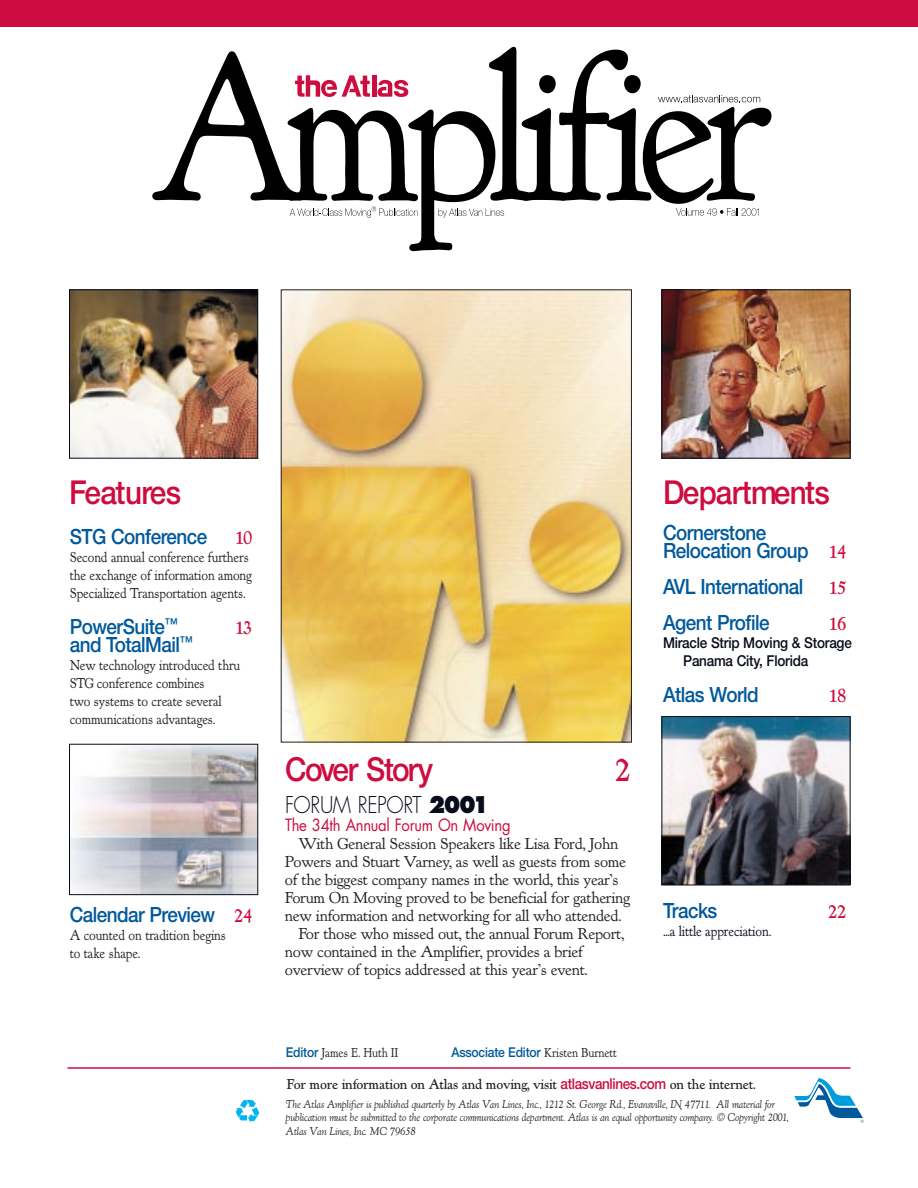
<style>
.page{position:relative;width:918px;height:1188px;background:#fff}
.page>*{position:absolute;margin:0;border:0;box-sizing:border-box;transform-origin:0 0}
.t1{font:36px "Kennerley Mdm";color:#cd0d40;scale:.9 1}
.t2{font:500 33px "Helvetica Neue";letter-spacing:-.015em;color:#cd0d40;scale:.9 1}
.t3{font:500 33px "Helvetica Neue";letter-spacing:-.045em;color:#cd0d40;scale:.9 1}
.t4{font:300 22.5px "Futura";letter-spacing:-.02em;color:#080d1b;scale:.9 1}
.t5{font:500 21px/18px "Helvetica Neue";letter-spacing:-.03em;color:#00599b;scale:.9 1}
.t6{font:21px "Kennerley Mdm";letter-spacing:-.075em;color:#cd0d40;scale:.9 1}
.t7{font:16.5px "Kennerley Rgl";letter-spacing:-.025em;color:#231f20}
.t8{font:16.5px "Futura";letter-spacing:-.02em;color:#cd0d40;scale:.9 1}
.t9{font:15px/18px "Kennerley Rgl";letter-spacing:-.015em;color:#231f20;scale:.9 1}
.t10{font:15px "Kennerley Mdm";letter-spacing:-.025em;color:#231f20;scale:.9 1}
.t11{font:500 15px/18px "Helvetica Neue";letter-spacing:-.015em;color:#080d1b;scale:.9 1}
.t12{font:15px "Kennerley Rgl";letter-spacing:-.015em;color:#080d1b;scale:.9 1}
.t13{font:500 13.5px "Helvetica Neue";letter-spacing:-.015em;color:#00599b;scale:.9 1}
.t14{font:13.5px "Kennerley Rgl";letter-spacing:-.015em;color:#231f20;scale:.9 1}
.t15{font:12px/13.5px "Kennerley Itl";letter-spacing:-.015em;color:#231f20;scale:.9 1}
.s1{font-family:"Kennerley Mdm";font-weight:400;color:#cd0d40}
.s2{font-weight:800}
.s3{font-family:"Helvetica Neue";font-weight:500;color:#00599b}
.s4{font-family:"Kennerley Rgl";font-weight:400;color:#231f20}
.s5{font-family:"Helvetica Neue";font-weight:500;color:#cd0d40}
</style>
<div class="page">
<div style="left:0;top:0;width:918px;height:27px;background:#cd0d40"></div>
<svg style="left:794px;top:1077px;width:70px;height:46px"></svg>
<svg style="left:152px;top:47px;width:619px;height:204px"></svg>
<svg style="left:236px;top:1100px;width:23px;height:23px"></svg>
<hr style="left:68px;top:1067px;width:782px;height:2px;background:#cd0d40">
<img style="left:283px;top:291px;width:347px;height:449px">
<div style="left:281px;top:289px;width:351px;height:453px;border:1px solid #231f20"></div>
<img style="left:664px;top:291px;width:184px;height:166px">
<div style="left:662px;top:289px;width:188px;height:170px;border:1px solid #080d1b"></div>
<img style="left:664px;top:718px;width:184px;height:165px">
<div style="left:662px;top:716px;width:188px;height:169px;border:1px solid #080d1b"></div>
<img style="left:71px;top:291px;width:185px;height:166px">
<div style="left:69px;top:289px;width:189px;height:170px;border:1px solid #080d1b"></div>
<img style="left:71px;top:746px;width:185px;height:147px">
<div style="left:69px;top:744px;width:189px;height:151px;border:1px solid #080d1b"></div>
<h2 class="t2" style="left:69px;top:480px;width:126px">Features</h2>
<h2 class="t2" style="left:663px;top:480px;width:187px">Departments</h2>
<p class="t5" style="left:70px;top:529px;width:154px">STG Conference</p>
<p class="t6" style="left:235px;top:529px;width:21px">10</p>
<p class="t9" style="left:70px;top:549px;width:204px">Second annual conference furthers the exchange of information among<br>Specialized Transportation agents.</p>
<p class="t5" style="left:70px;top:619px;width:122px">PowerSuite<sup>™</sup></p>
<p class="t6" style="left:235px;top:619px;width:21px">13</p>
<p class="t5" style="left:70px;top:637px;width:138px">and TotalMail<sup>™</sup></p>
<p class="t9" style="left:70px;top:657px;width:191px">New technology introduced thru<br>STG conference combines<br>two systems to create several communications advantages.</p>
<p class="t5" style="left:70px;top:907px;width:205px">Calendar Preview <span class="s1">24</span></p>
<p class="t9" style="left:70px;top:927px;width:175px">A counted on tradition begins to take shape.</p>
<h2 class="t3" style="left:285px;top:758px;width:166px">Cover Story</h2>
<h1 class="t1" style="left:615px;top:756px;width:19px">2</h1>
<h3 class="t4" style="left:285px;top:794px;width:229px">FORUM REPORT <span class="s2">2001</span></h3>
<p class="t8" style="left:285px;top:817px;width:252px">The 34th Annual Forum On Moving</p>
<p class="t7" style="left:298px;top:837px;width:321px">With General Session Speakers like Lisa Ford, John</p>
<p class="t7" style="left:285px;top:855px;width:343px">Powers and Stuart Varney, as well as guests from some</p>
<p class="t7" style="left:285px;top:873px;width:335px">of the biggest company names in the world, this year’s</p>
<p class="t7" style="left:285px;top:891px;width:347px">Forum On Moving proved to be beneficial for gathering</p>
<p class="t7" style="left:285px;top:909px;width:338px">new information and networking for all who attended.</p>
<p class="t7" style="left:298px;top:927px;width:327px">For those who missed out, the annual Forum Report,</p>
<p class="t7" style="left:285px;top:945px;width:300px">now contained in the Amplifier, provides a brief</p>
<p class="t7" style="left:285px;top:963px;width:304px">overview of topics addressed at this year’s event.</p>
<p class="t14" style="left:286px;top:1047px;width:127px"><span class="s3">Editor</span> James E. Huth II</p>
<p class="t13" style="left:451px;top:1047px;width:185px">Associate Editor <span class="s4">Kristen Burnett</span></p>
<p class="t5" style="left:663px;top:525px;width:205px">Cornerstone<br>Relocation Group <span class="s1">14</span></p>
<p class="t5" style="left:663px;top:570px;width:205px;line-height:36px">AVL International <span class="s1">15<br></span>Agent Profile</p>
<p class="t6" style="left:829px;top:615px;width:21px">16</p>
<p class="t11" style="left:683px;top:635px;width:189px;text-indent:-20px">Miracle Strip Moving &amp; Storage<br>Panama City, Florida</p>
<p class="t5" style="left:663px;top:687px;width:108px">Atlas World</p>
<p class="t6" style="left:829px;top:687px;width:21px">18</p>
<p class="t5" style="left:663px;top:903px;width:62px">Tracks</p>
<p class="t6" style="left:828px;top:903px;width:22px">22</p>
<p class="t12" style="left:663px;top:925px;width:122px">…a little appreciation.</p>
<p class="t10" style="left:287px;top:1078px;width:523px">For more information on Atlas and moving, visit <span class="s5">atlasvanlines.com</span> on the internet.</p>
<p class="t15" style="left:286px;top:1098px;width:560px">The Atlas Amplifier is published quarterly by Atlas Van Lines, Inc., 1212 St. George Rd., Evansville, IN 47711. All material for publication must be submitted to the corporate communications department. Atlas is an equal opportunity company. © Copyright 2001,<br>Atlas Van Lines, Inc. MC 79658</p>
</div>
